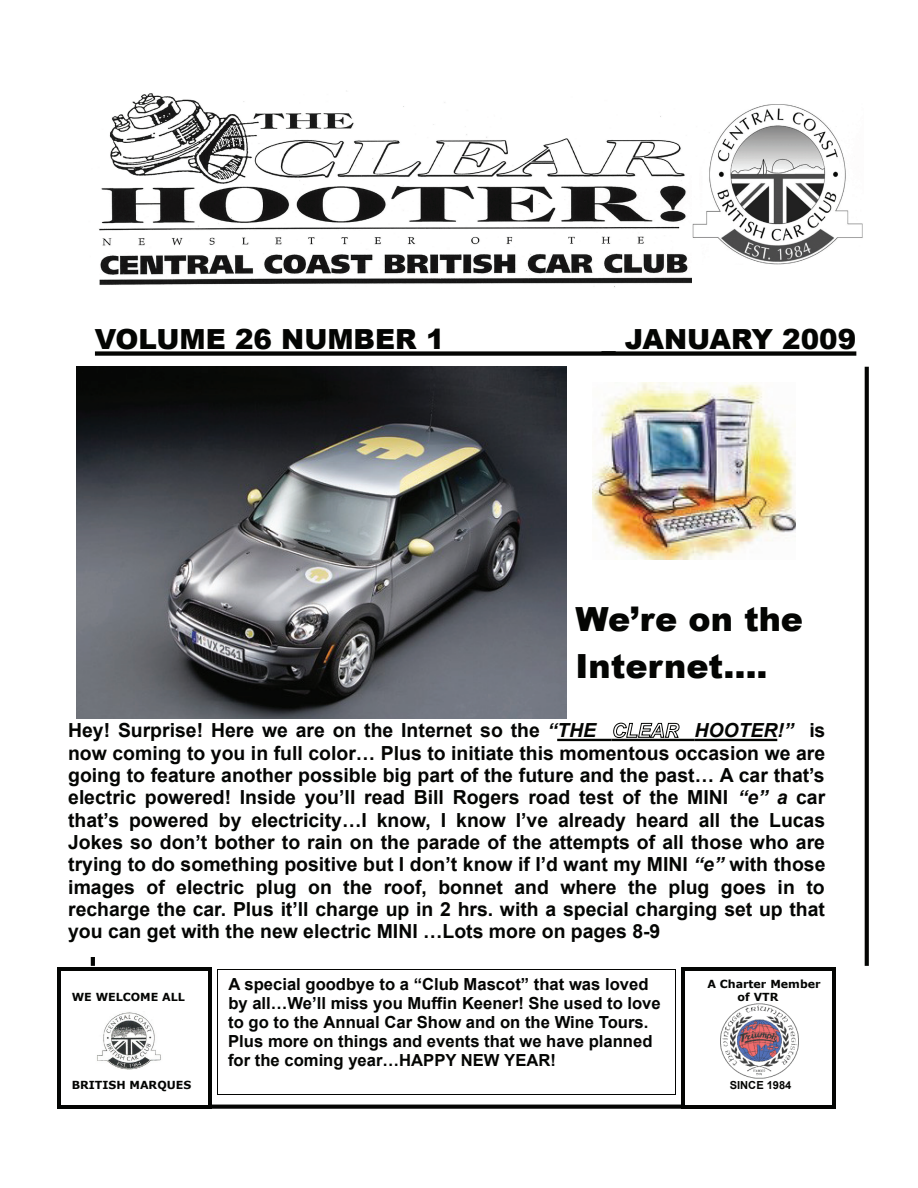
<style>
.page{position:relative;width:918px;height:1188px;background:#fff}
.page>*{position:absolute;margin:0;border:0;box-sizing:border-box;transform-origin:0 0}
.t1{font:900 33.3px/46.8px "Arial";color:#040503}
.t2{font:900 27.75px "Arial";color:#040503}
.t3{font:700 19.35px/22.4px "Arial";color:#040503;text-align:justify}
.t4{font:700 16.65px/19.2px "Arial";color:#040503}
.t5{font:700 11.1px/13.6px "Verdana";color:#040503}
.t6{font:700 11.1px "Arial";letter-spacing:-.005em;color:#040503}
.s1{font-style:italic}
.s2{font-style:italic;color:#fff}
</style>
<div class="page">
<div style="left:95px;top:351px;width:761px;height:5px;background:#040503"></div>
<img style="left:692px;top:104px;width:171px;height:160px">
<img style="left:99px;top:90px;width:592px;height:197px">
<svg style="left:865px;top:367px;width:4px;height:599px;background:#0d0e0c"></svg>
<img style="left:721px;top:1003px;width:78px;height:76px">
<hr style="left:682px;top:967px;width:3px;height:142px;background:#040503">
<hr style="left:832px;top:967px;width:4px;height:142px;background:#040503">
<hr style="left:682px;top:967px;width:154px;height:4px;background:#040503">
<hr style="left:682px;top:1105px;width:154px;height:4px;background:#040503">
<img style="left:97px;top:1012px;width:64px;height:58px">
<hr style="left:58px;top:967px;width:3px;height:142px;background:#040503">
<hr style="left:208px;top:967px;width:3px;height:142px;background:#040503">
<hr style="left:58px;top:967px;width:153px;height:4px;background:#040503">
<hr style="left:58px;top:1105px;width:153px;height:4px;background:#040503">
<svg style="left:211px;top:1105px;width:471px;height:4px;background:#141514"></svg>
<img style="left:592px;top:383px;width:204px;height:176px">
<hr style="left:217px;top:969px;width:1px;height:126px;background:#040503">
<hr style="left:675px;top:969px;width:1px;height:126px;background:#040503">
<hr style="left:217px;top:969px;width:459px;height:1px;background:#040503">
<hr style="left:217px;top:1094px;width:459px;height:1px;background:#040503">
<img style="left:76px;top:367px;width:490px;height:352px">
<hr style="left:557px;top:739px;width:55px;height:2px;background:#040503">
<svg style="left:613px;top:723px;width:66px;height:15px"></svg>
<hr style="left:612px;top:739px;width:82px;height:2px;background:#040503">
<hr style="left:694px;top:739px;width:83px;height:2px;background:#040503">
<h2 class="t2" style="left:95px;top:329px;width:351px">VOLUME 26 NUMBER 1</h2>
<h2 class="t2" style="left:602px;top:329px;width:256px">_ JANUARY 2009</h2>
<h1 class="t1" style="left:576px;top:598px;width:229px">We’re on the<br>Internet….</h1>
<p class="t3" style="left:68px;top:721px;width:759px">Hey! Surprise! Here we are on the Internet so the <span class="s1">“THE</span> <span class="s2">CLEAR</span> <span class="s1">HOOTER!”</span> is now coming to you in full color… Plus to initiate this momentous occasion we are going to feature another possible big part of the future and the past… A car that’s electric powered! Inside you’ll read Bill Rogers road test of the MINI <span class="s1">“e” a</span> car that’s powered by electricity…I know, I know I’ve already heard all the Lucas Jokes so don’t bother to rain on the parade of the attempts of all those who are trying to do something positive but I don’t know if I’d want my MINI <span class="s1">“e”</span> with those images of electric plug on the roof, bonnet and where the plug goes in to recharge the car. Plus it’ll charge up in 2 hrs. with a special charging set up that you can get with the new electric MINI …Lots more on pages 8-9</p>
<p class="t5" style="left:72px;top:991px;width:115px">WE WELCOME ALL</p>
<p class="t5" style="left:72px;top:1079px;width:121px">BRITISH MARQUES</p>
<p class="t4" style="left:228px;top:976px;width:434px">A special goodbye to a “Club Mascot” that was loved by all…We’ll miss you Muffin Keener! She used to love to go to the Annual Car Show and on the Wine Tours.<br>Plus more on things and events that we have planned for the coming year…HAPPY NEW YEAR!</p>
<p class="t5" style="left:738px;top:978px;width:84px;text-indent:-30px">A Charter Member of VTR</p>
<p class="t6" style="left:730px;top:1081px;width:63px">SINCE 1984</p>
</div>
